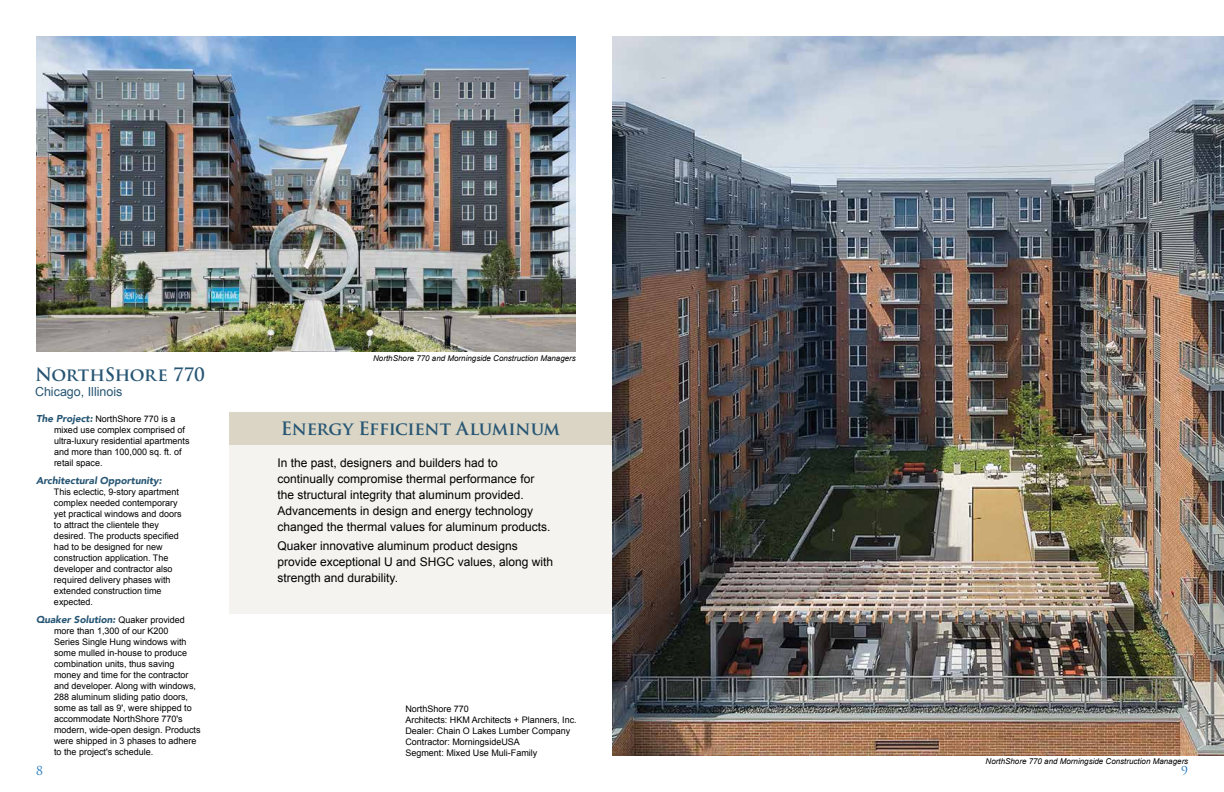
<style>
.page{position:relative;width:1224px;height:792px;background:#fff}
.page>*{position:absolute;margin:0;border:0;box-sizing:border-box;transform-origin:0 0}
.t1{font:700 18px "Trajan Pro";letter-spacing:-.02em;color:#275674}
.t2{font:12.5px "Arial";color:#275674}
.t3{font:12px/16px "Arial";color:#000}
.t4{font:12px "Trajan Pro";color:#1c75bc}
.t5{font:italic 900 10px "Avenir";color:#275674}
.t6{font:9px/11px "Arial";color:#000}
.t7{font:italic 8px "Arial";color:#000}
.s1{font-family:"Avenir";font-weight:900;font-style:italic;font-size:10px;color:#275674}
.s2{font-family:"Arial";font-weight:400;font-style:normal;font-size:9px;color:#000}
</style>
<div class="page">
<img style="left:36px;top:36px;width:540px;height:315px">
<img style="left:612px;top:36px;width:612px;height:720px">
<div style="left:229px;top:441px;width:383px;height:173px;background:#f5f3ef"></div>
<div style="left:229px;top:412px;width:383px;height:33px;background:#dad5c4"></div>
<h1 class="t1" style="left:35px;top:363px;width:171px">NorthShore 770</h1>
<h2 class="t2" style="left:35px;top:383px;width:89px">Chicago, Illinois</h2>
<p class="t7" style="left:373px;top:353px;width:204px">NorthShore 770 and Morningside Construction Managers</p>
<p class="t6" style="left:54px;top:413px;width:137px;text-indent:-18px"><span class="s1">The Project:</span> NorthShore 770 is a mixed use complex comprised of ultra-luxury residential apartments and more than 100,000 sq. ft. of retail space.</p>
<p class="t5" style="left:36px;top:472px;width:127px">Architectural Opportunity:</p>
<p class="t6" style="left:54px;top:486px;width:129px">This eclectic, 9-story apartment complex needed contemporary yet practical windows and doors to attract the clientele they desired. The products specified had to be designed for new construction application. The developer and contractor also required delivery phases with extended construction time expected.</p>
<p class="t5" style="left:36px;top:611px;width:150px">Quaker Solution: <span class="s2">Quaker provided</span></p>
<p class="t6" style="left:54px;top:625px;width:148px">more than 1,300 of our K200<br>Series Single Hung windows with some mulled in-house to produce combination units, thus saving money and time for the contractor and developer. Along with windows,<br>288 aluminum sliding patio doors, some as tall as 9', were shipped to accommodate NorthShore 770's modern, wide-open design. Products were shipped in 3 phases to adhere to the project's schedule.</p>
<h1 class="t1" style="left:281px;top:417px;width:281px">Energy Efficient Aluminum</h1>
<p class="t3" style="left:278px;top:455px;width:274px">In the past, designers and builders had to continually compromise thermal performance for the structural integrity that aluminum provided.<br>Advancements in design and energy technology changed the thermal values for aluminum products.</p>
<h3 class="t3" style="left:278px;top:538px;width:277px">Quaker innovative aluminum product designs provide exceptional U and SHGC values, along with strength and durability.</h3>
<p class="t6" style="left:405px;top:703px;width:173px">NorthShore 770<br>Architects: HKM Architects + Planners, Inc.<br>Dealer: Chain O Lakes Lumber Company<br>Contractor: MorningsideUSA<br>Segment: Mixed Use Muli-Family</p>
<p class="t7" style="left:986px;top:756px;width:204px">NorthShore 770 and Morningside Construction Managers</p>
<h3 class="t4" style="left:36px;top:763px;width:8px">8</h3>
<h3 class="t4" style="left:1181px;top:763px;width:8px">9</h3>
</div>
